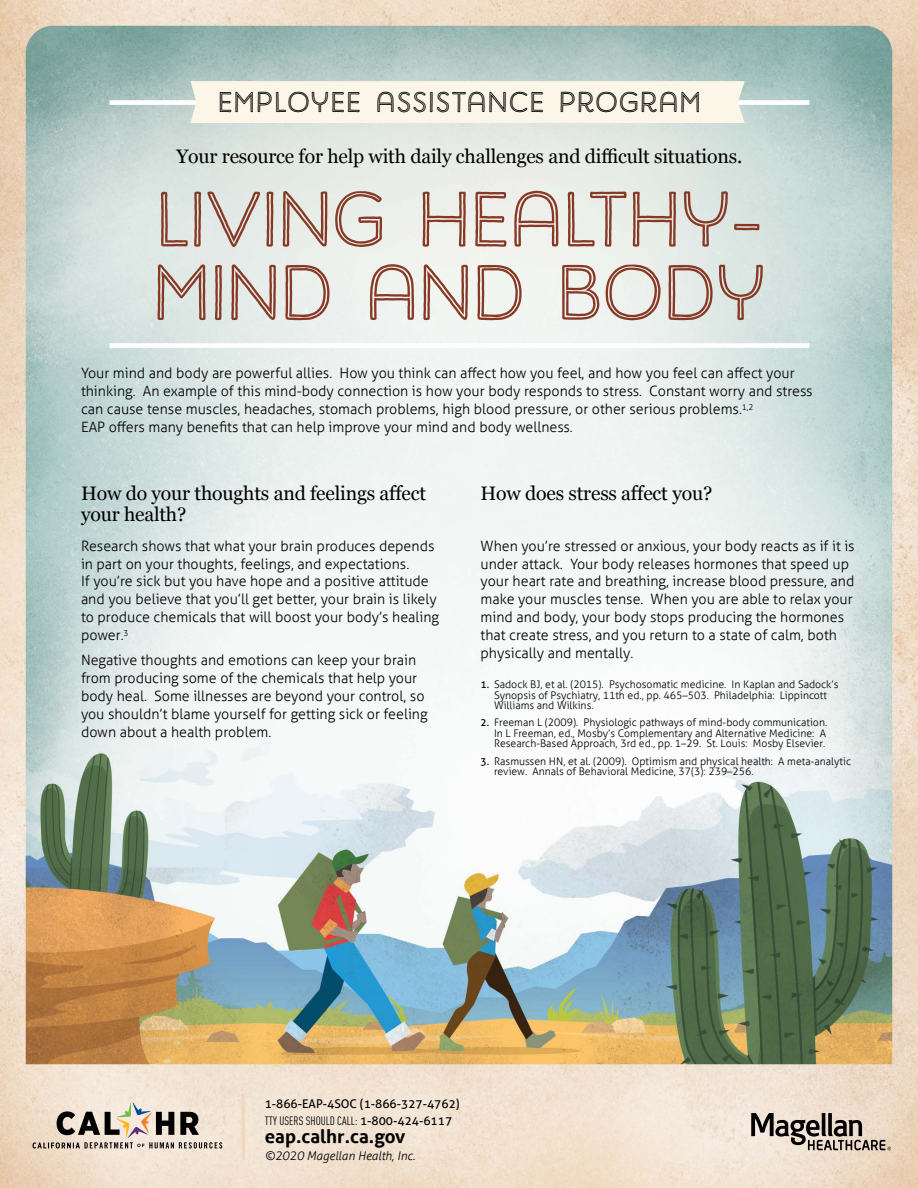
<style>
.page{position:relative;width:918px;height:1188px;background:#fff}
.page>*{position:absolute;margin:0;border:0;box-sizing:border-box;transform-origin:0 0}
.Title_H1{font:77.7px/73.3px "Harman Retro Inline";color:#873926}
.EAP{font:28.5px "Harman Retro Inline";letter-spacing:.05em;color:#000}
.Bolded_Georgia{font:19.5px/21px "Georgia";letter-spacing:-.01em;color:#000}
.body_copy{font:19.5px "Georgia";letter-spacing:-.01em;color:#000}
.Footer_-_URL{font:700 18.75px "Aller";color:#000}
.body_copy_bold{font:300 14.25px/18px "Aller";color:#000}
.New_Bullets{font:300 14.25px/18px "Aller";color:#000}
.Footer_-_TTY{font:condensed 12px "DIN Pro";color:#000}
.Footer_-_Phone_Numbe{font:12px "Aller";color:#000}
.Footer_-_Copyright{font:italic 300 12px "Aller";color:#000}
.t1{font:300 10.5px/10.5px "Aller";color:#000}
.s1{font-weight:400}
.s2{font-family:"Aller";font-stretch:normal}
</style>
<div class="page">
<img style="left:0;top:0;width:918px;height:1188px">
<div style="left:110px;top:100px;width:699px;height:5px;background:#fff"></div>
<div style="left:190px;top:81px;width:555px;height:42px;background:#fbf6e7"></div>
<div style="left:110px;top:343px;width:699px;height:5px;background:#fff"></div>
<svg style="left:240px;top:1091px;width:7px;height:72px"></svg>
<svg style="left:33px;top:1102px;width:189px;height:47px;background:#bfb4a7"></svg>
<svg style="left:751px;top:1113px;width:140px;height:37px;background:#a79c91"></svg>
<p class="EAP" style="left:218px;top:86px;width:484px">EMPLOYEE ASSISTANCE PROGRAM</p>
<p class="body_copy" style="left:176px;top:142px;width:567px">Your resource for help with daily challenges and difficult situations.</p>
<h1 class="Title_H1" style="left:153px;top:184px;width:615px">LIVING HEALTHY-<br>MIND AND BODY</h1>
<p class="body_copy_bold" style="left:81px;top:364px;width:733px">Your mind and body are powerful allies. How you think can affect how you feel, and how you feel can affect your thinking. An example of this mind-body connection is how your body responds to stress. Constant worry and stress can cause tense muscles, headaches, stomach problems, high blood pressure, or other serious problems.<sup>1,2<br></sup>EAP offers many benefits that can help improve your mind and body wellness.</p>
<p class="Bolded_Georgia" style="left:81px;top:482px;width:347px">How do your thoughts and feelings affect your health?</p>
<p class="New_Bullets" style="left:81px;top:536px;width:360px">Research shows that what your brain produces depends in part on your thoughts, feelings, and expectations.<br>If you’re sick but you have hope and a positive attitude and you believe that you’ll get better, your brain is likely to produce chemicals that will boost your body’s healing power.<sup>3</sup></p>
<p class="New_Bullets" style="left:81px;top:651px;width:348px">Negative thoughts and emotions can keep your brain from producing some of the chemicals that help your body heal. Some illnesses are beyond your control, so you shouldn’t blame yourself for getting sick or feeling down about a health problem.</p>
<p class="Bolded_Georgia" style="left:481px;top:482px;width:233px">How does stress affect you?</p>
<p class="body_copy_bold" style="left:481px;top:536px;width:376px">When you’re stressed or anxious, your body reacts as if it is under attack. Your body releases hormones that speed up your heart rate and breathing, increase blood pressure, and make your muscles tense. When you are able to relax your mind and body, your body stops producing the hormones that create stress, and you return to a state of calm, both physically and mentally.</p>
<p class="t1" style="left:494px;top:679px;width:346px;text-indent:-14px"><span class="s1">1.</span> Sadock BJ, et al. (2015). Psychosomatic medicine. In Kaplan and Sadock’s<br>Synopsis of Psychiatry, 11th ed., pp. 465–503. Philadelphia: Lippincott<br>Williams and Wilkins.</p>
<p class="t1" style="left:494px;top:717px;width:335px;text-align:justify;text-indent:-14px"><span class="s1">2.</span> Freeman L (2009). Physiologic pathways of mind-body communication.<br>In L Freeman, ed., Mosby’s Complementary and Alternative Medicine: A Research-Based Approach, 3rd ed., pp. 1–29. St. Louis: Mosby Elsevier.</p>
<p class="t1" style="left:494px;top:756px;width:358px;text-indent:-14px"><span class="s1">3.</span> Rasmussen HN, et al. (2009). Optimism and physical health: A meta-analytic review. Annals of Behavioral Medicine, 37(3): 239–256.</p>
<p class="Footer_-_Phone_Numbe" style="left:265px;top:1096px;width:197px">1-866-EAP-4SOC (1-866-327-4762)</p>
<p class="Footer_-_TTY" style="left:265px;top:1112px;width:189px">TTY USERS SHOULD CALL: <span class="s2">1-800-424-6117</span></p>
<p class="Footer_-_URL" style="left:265px;top:1125px;width:142px">eap.calhr.ca.gov</p>
<p class="Footer_-_Copyright" style="left:265px;top:1149px;width:152px">©2020 Magellan Health, Inc.</p>
</div>
